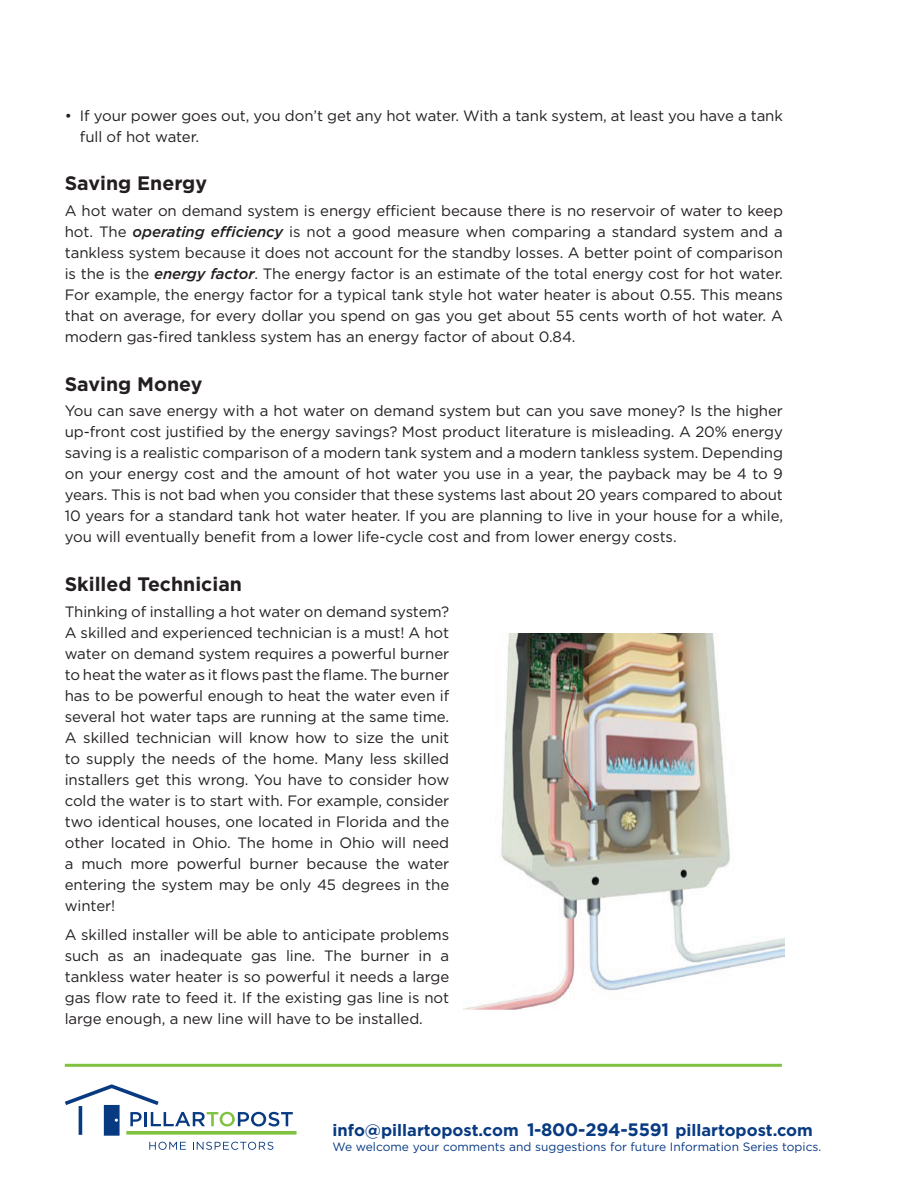
<style>
.page{position:relative;width:918px;height:1188px;background:#fff}
.page>*{position:absolute;margin:0;border:0;box-sizing:border-box;transform-origin:0 0}
.t1{font:700 19.5px "Gotham";color:#231f20}
.t2{font:700 16.5px "Gotham";color:#083a82}
.t3{font:15px/21px "Gotham";letter-spacing:-.005em;color:#231f20;text-align:justify}
.t4{font:12px "Gotham";color:#083a82}
.s1{font-weight:500;font-style:italic}
.s2{font-size:18px}
</style>
<div class="page">
<hr style="left:65px;top:1064px;width:717px;height:3px;background:#7fc241">
<svg style="left:65px;top:1084px;width:228px;height:52px"></svg>
<svg style="left:149px;top:1142px;width:37px;height:8px"></svg>
<svg style="left:193px;top:1142px;width:80px;height:8px"></svg>
<hr style="left:79px;top:1106px;width:3px;height:29px;background:#083a82">
<svg style="left:126px;top:1131px;width:171px;height:4px"></svg>
<img style="left:463px;top:633px;width:321px;height:377px">
<p class="t3" style="left:80px;top:104px;width:705px;text-indent:-15px">• If your power goes out, you don’t get any hot water. With a tank system, at least you have a tank full of hot water.</p>
<h1 class="t1" style="left:65px;top:172px;width:144px">Saving Energy</h1>
<p class="t3" style="left:65px;top:200px;width:720px">A hot water on demand system is energy efficient because there is no reservoir of water to keep hot. The <span class="s1">operating efficiency</span> is not a good measure when comparing a standard system and a tankless system because it does not account for the standby losses. A better point of comparison is the is the <span class="s1">energy factor</span>. The energy factor is an estimate of the total energy cost for hot water.<br>For example, the energy factor for a typical tank style hot water heater is about 0.55. This means that on average, for every dollar you spend on gas you get about 55 cents worth of hot water. A modern gas-fired tankless system has an energy factor of about 0.84.</p>
<h1 class="t1" style="left:65px;top:372px;width:139px">Saving Money</h1>
<p class="t3" style="left:65px;top:400px;width:720px">You can save energy with a hot water on demand system but can you save money? Is the higher up-front cost justified by the energy savings? Most product literature is misleading. A 20% energy saving is a realistic comparison of a modern tank system and a modern tankless system. Depending on your energy cost and the amount of hot water you use in a year, the payback may be 4 to 9 years. This is not bad when you consider that these systems last about 20 years compared to about 10 years for a standard tank hot water heater. If you are planning to live in your house for a while, you will eventually benefit from a lower life-cycle cost and from lower energy costs.</p>
<h1 class="t1" style="left:65px;top:573px;width:179px">Skilled Technician</h1>
<p class="t3" style="left:65px;top:601px;width:386px">Thinking of installing a hot water on demand system?<br>A skilled and experienced technician is a must! A hot water on demand system requires a powerful burner to heat the water as it flows past the flame. The burner has to be powerful enough to heat the water even if several hot water taps are running at the same time.<br>A skilled technician will know how to size the unit to supply the needs of the home. Many less skilled installers get this wrong. You have to consider how cold the water is to start with. For example, consider two identical houses, one located in Florida and the other located in Ohio. The home in Ohio will need a much more powerful burner because the water entering the system may be only 45 degrees in the winter!</p>
<p class="t3" style="left:65px;top:924px;width:386px">A skilled installer will be able to anticipate problems such as an inadequate gas line. The burner in a tankless water heater is so powerful it needs a large gas flow rate to feed it. If the existing gas line is not large enough, a new line will have to be installed.</p>
<p class="t2" style="left:333px;top:1121px;width:482px">info@pillartopost.com <span class="s2">1-800-294-5591</span> pillartopost.com</p>
<p class="t4" style="left:333px;top:1140px;width:490px">We welcome your comments and suggestions for future Information Series topics.</p>
</div>
